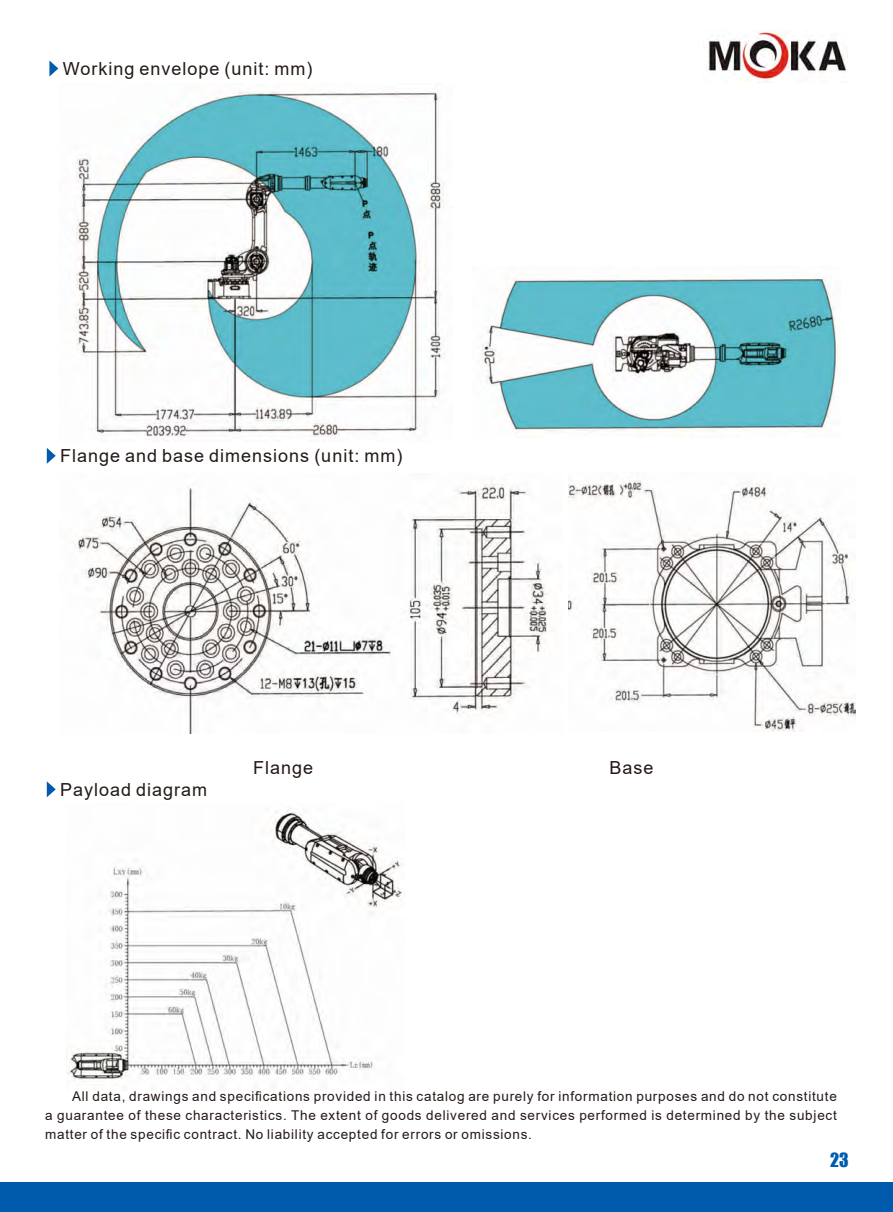
<style>
.page{position:relative;width:893px;height:1212px;background:#fff}
.page>*{position:absolute;margin:0;border:0;box-sizing:border-box;transform-origin:0 0}
.t1{font:18px "Arial";letter-spacing:.055em;color:#231916}
.t2{font:18px "Impact";color:#005bac}
.t3{font:13.5px/19px "Arial";letter-spacing:.055em;color:#231916;text-align:justify}
</style>
<div class="page">
<svg style="left:47px;top:781px;width:9px;height:16px"></svg>
<img style="left:703px;top:30px;width:145px;height:53px">
<div style="left:0;top:1182px;width:893px;height:30px;background:#005bac"></div>
<img style="left:66px;top:810px;width:338px;height:272px">
<svg style="left:49px;top:61px;width:9px;height:15px"></svg>
<svg style="left:47px;top:448px;width:9px;height:16px"></svg>
<img style="left:73px;top:484px;width:475px;height:250px">
<img style="left:568px;top:480px;width:287px;height:251px">
<img style="left:75px;top:91px;width:369px;height:346px">
<img style="left:482px;top:278px;width:358px;height:154px">
<h1 class="t1" style="left:63px;top:56px;width:251px">Working envelope (unit: mm)</h1>
<h1 class="t1" style="left:60px;top:444px;width:344px">Flange and base dimensions (unit: mm)</h1>
<h1 class="t1" style="left:60px;top:777px;width:149px">Payload diagram</h1>
<h1 class="t1" style="left:253px;top:755px;width:62px">Flange</h1>
<h1 class="t1" style="left:610px;top:755px;width:46px">Base</h1>
<p class="t3" style="left:45px;top:1087px;width:793px;text-indent:27px">All data, drawings and specifications provided in this catalog are purely for information purposes and do not constitute a guarantee of these characteristics. The extent of goods delivered and services performed is determined by the subject matter of the specific contract. No liability accepted for errors or omissions.</p>
<h1 class="t2" style="left:830px;top:1145px;width:20px">23</h1>
</div>
